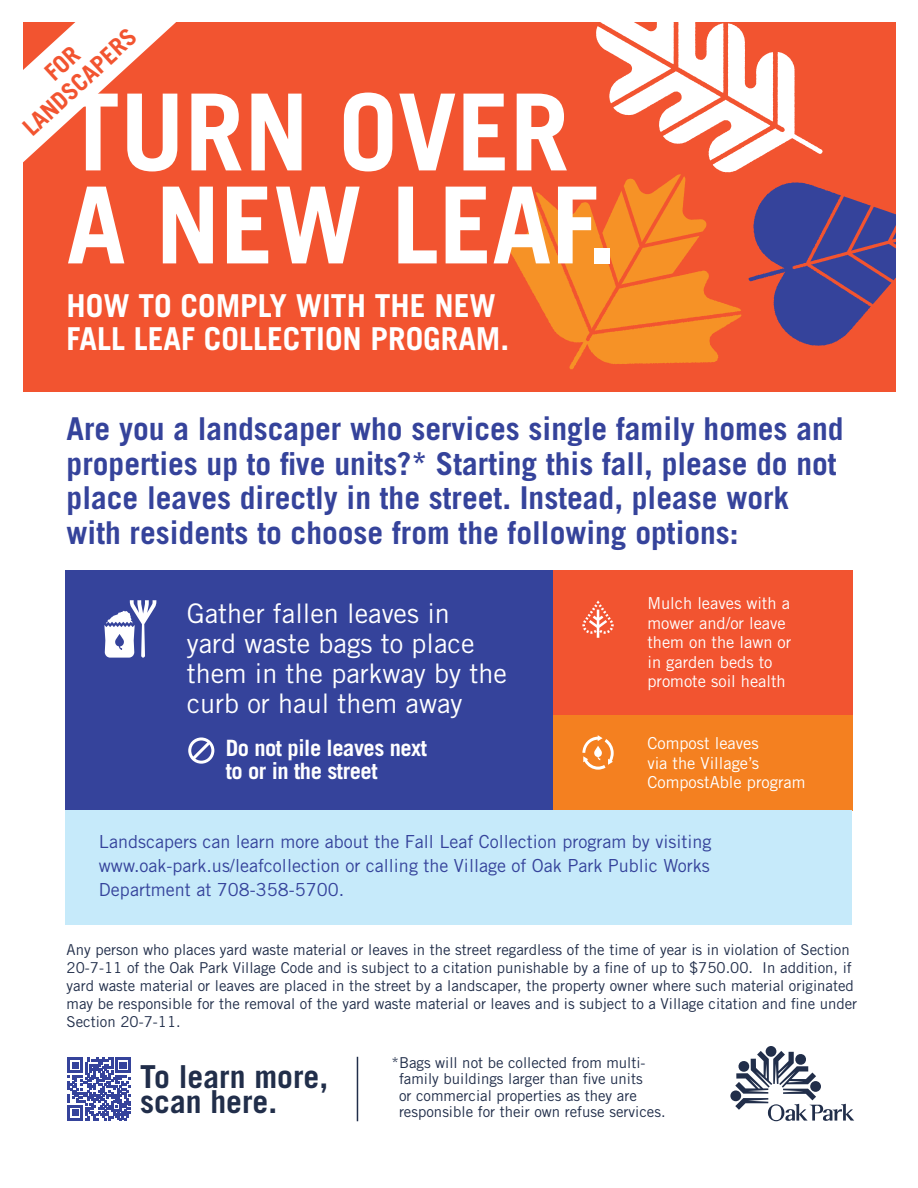
<style>
.page{position:relative;width:918px;height:1188px;background:#fff}
.page>*{position:absolute;margin:0;border:0;box-sizing:border-box;transform-origin:0 0}
.t1{font:700 106.35px "Trade Gothic LT Std";color:#fff}
.t2{font:700 31.65px "Trade Gothic LT Std";color:#212e4a}
.t3{font:700 31.5px/34.5px "Trade Gothic LT Std";color:#35439b}
.t4{font:700 31.5px/33px "Trade Gothic LT Std";color:#fff}
.t5{font:27px/30px "Trade Gothic LT Std";color:#fff}
.t6{font:700 24px/25.5px "Trade Gothic LT Std";color:#f25430;text-align:center}
.t7{font:700 22.5px/22.5px "Trade Gothic LT Std";letter-spacing:-.02em;color:#fff}
.t8{font:18px/24px "Trade Gothic LT Std";color:#35439b;text-align:justify}
.t9{font:16.5px/19.5px "Trade Gothic LT Std";color:#fff}
.t10{font:15px/18px "Trade Gothic LT Std";color:#212e4a}
</style>
<div class="page">
<div style="left:553px;top:715px;width:300px;height:96px;background:#f48020"></div>
<div style="left:65px;top:570px;width:488px;height:241px;background:#35439b"></div>
<svg style="left:582px;top:735px;width:32px;height:35px"></svg>
<div style="left:553px;top:570px;width:300px;height:145px;background:#f25430"></div>
<svg style="left:68px;top:1058px;width:62px;height:62px"></svg>
<svg style="left:730px;top:1046px;width:124px;height:75px"></svg>
<hr style="left:357px;top:1057px;width:1px;height:64px;background:#212e4a">
<svg style="left:104px;top:600px;width:52px;height:58px"></svg>
<svg style="left:582px;top:600px;width:32px;height:38px"></svg>
<div style="left:23px;top:22px;width:872px;height:370px;background:#f25430"></div>
<svg style="left:504px;top:22px;width:391px;height:348px"></svg>
<div style="left:188px;top:737px;width:26px;height:27px;border:3px solid #fff;border-radius:50%"></div>
<svg style="left:189px;top:738px;width:25px;height:25px"></svg>
<div style="left:66px;top:811px;width:786px;height:114px;background:#c6eafa"></div>
<svg style="left:23px;top:22px;width:153px;height:141px"></svg>
<p class="t6" style="left:0;top:101px;width:146px;rotate:-42deg">FOR<br>LANDSCAPERS</p>
<p class="t1" style="left:67px;top:67px;width:504px">TURN OVER</p>
<p class="t1" style="left:67px;top:160px;width:551px">A NEW LEAF.</p>
<p class="t4" style="left:67px;top:289px;width:444px">HOW TO COMPLY WITH THE NEW<br>FALL LEAF COLLECTION PROGRAM.</p>
<p class="t3" style="left:67px;top:411px;width:778px">Are you a landscaper who services single family homes and properties up to five units?* Starting this fall, please do not place leaves directly in the street. Instead, please work with residents to choose from the following options:</p>
<p class="t5" style="left:187px;top:598px;width:322px">Gather fallen leaves in<br>yard waste bags to place them in the parkway by the curb or haul them away</p>
<p class="t9" style="left:647px;top:594px;width:145px">Mulch leaves with a mower and/or leave them on the lawn or in garden beds to promote soil health</p>
<p class="t7" style="left:226px;top:737px;width:203px">Do not pile leaves next to or in the street</p>
<p class="t9" style="left:647px;top:733px;width:160px">Compost leaves<br>via the Village’s<br>CompostAble program</p>
<p class="t8" style="left:99px;top:829px;width:614px">Landscapers can learn more about the Fall Leaf Collection program by visiting www.oak-park.us/leafcollection or calling the Village of Oak Park Public Works Department at 708-358-5700.</p>
<p class="t10" style="left:67px;top:940px;width:792px">Any person who places yard waste material or leaves in the street regardless of the time of year is in violation of Section 20-7-11 of the Oak Park Village Code and is subject to a citation punishable by a fine of up to $750.00. In addition, if yard waste material or leaves are placed in the street by a landscaper, the property owner where such material originated may be responsible for the removal of the yard waste material or leaves and is subject to a Village citation and fine under Section 20-7-11.</p>
<p class="t2" style="left:140px;top:1057px;width:190px">To learn more,</p>
<p class="t2" style="left:140px;top:1082px;width:139px">scan here.</p>
<p class="t10" style="left:399px;top:1054px;width:268px;line-height:16.5px;text-indent:-8px">*Bags will not be collected from multi&shy;family buildings larger than five units<br>or commercial properties as they are responsible for their own refuse services.</p>
</div>
